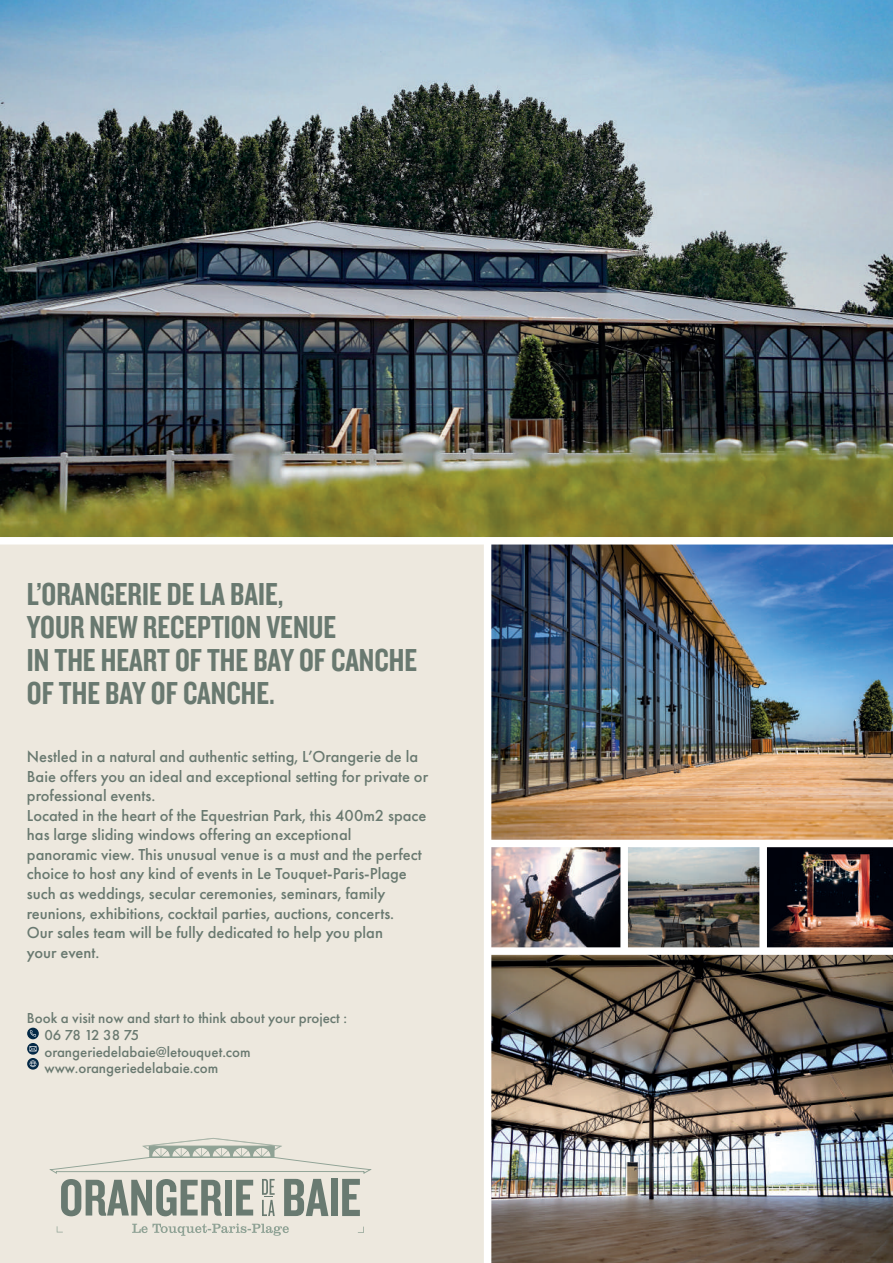
<style>
.page{position:relative;width:893px;height:1263px;background:#fff}
.page>*{position:absolute;margin:0;border:0;box-sizing:border-box;transform-origin:0 0}
.t1{font:33px/33px "Knockout HTF49 Liteweight";color:#697970}
.t2{font:500 16.5px/19.5px "Futura PT";color:#697970}
.t3{font:500 15px/16.5px "Futura PT";color:#697970}
</style>
<div class="page">
<img style="left:0;top:0;width:893px;height:537px">
<div style="left:0;top:539px;width:893px;height:724px;background:#ede8de"></div>
<img style="left:491px;top:544px;width:402px;height:296px">
<img style="left:491px;top:847px;width:129px;height:100px">
<img style="left:628px;top:847px;width:131px;height:100px">
<img style="left:767px;top:847px;width:126px;height:100px">
<img style="left:491px;top:955px;width:402px;height:308px">
<svg style="left:27px;top:1028px;width:12px;height:11px"></svg>
<svg style="left:30px;top:1030px;width:6px;height:6px"></svg>
<svg style="left:27px;top:1043px;width:12px;height:11px"></svg>
<svg style="left:29px;top:1046px;width:8px;height:5px"></svg>
<svg style="left:27px;top:1058px;width:12px;height:11px"></svg>
<svg style="left:30px;top:1060px;width:6px;height:7px"></svg>
<svg style="left:358px;top:1226px;width:6px;height:7px"></svg>
<svg style="left:49px;top:1138px;width:323px;height:78px"></svg>
<svg style="left:132px;top:1223px;width:157px;height:13px"></svg>
<div style="left:0;top:537px;width:893px;height:7px;background:#fff"></div>
<div style="left:488px;top:840px;width:405px;height:7px;background:#fff"></div>
<div style="left:488px;top:947px;width:405px;height:8px;background:#fff"></div>
<div style="left:484px;top:539px;width:7px;height:724px;background:#fff"></div>
<div style="left:620px;top:843px;width:8px;height:108px;background:#fff"></div>
<div style="left:759px;top:842px;width:8px;height:107px;background:#fff"></div>
<h1 class="t1" style="left:27px;top:579px;width:392px">L’ORANGERIE DE LA BAIE,<br>YOUR NEW RECEPTION VENUE<br>IN THE HEART OF THE BAY OF CANCHE<br>OF THE BAY OF CANCHE.</h1>
<p class="t2" style="left:27px;top:747px;width:403px">Nestled in a natural and authentic setting, L’Orangerie de la Baie offers you an ideal and exceptional setting for private or professional events.<br>Located in the heart of the Equestrian Park, this 400m2 space has large sliding windows offering an exceptional<br>panoramic view. This unusual venue is a must and the perfect choice to host any kind of events in Le Touquet-Paris-Plage such as weddings, secular ceremonies, seminars, family reunions, exhibitions, cocktail parties, auctions, concerts.<br>Our sales team will be fully dedicated to help you plan<br>your event.</p>
<p class="t3" style="left:44px;top:1010px;width:304px;text-indent:-17px">Book a visit now and start to think about your project :<br>06 78 12 38 75 orangeriedelabaie@letouquet.com www.orangeriedelabaie.com</p>
</div>
